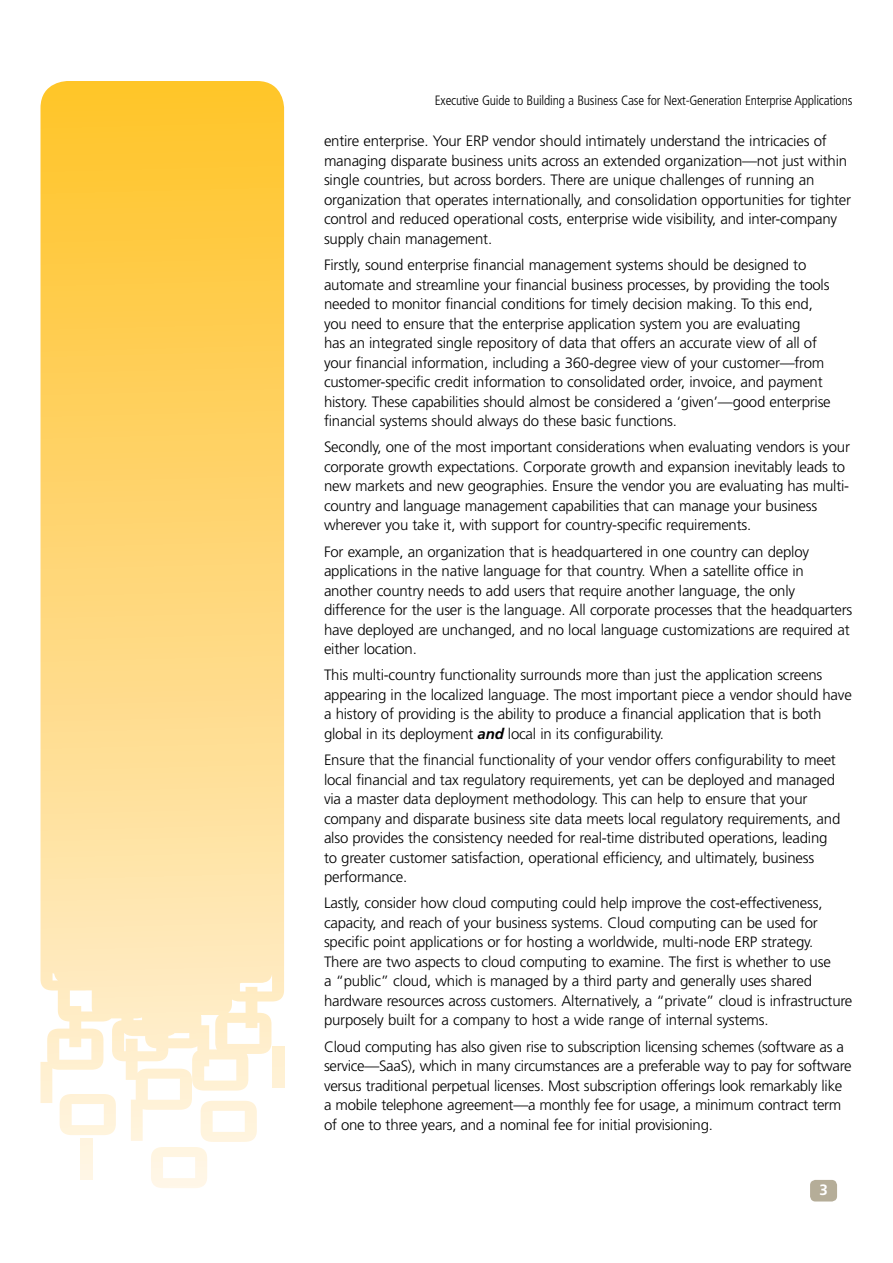
<style>
.page{position:relative;width:893px;height:1263px;background:#fff}
.page>*{position:absolute;margin:0;border:0;box-sizing:border-box;transform-origin:0 0}
.t1{font:300 15px/19.5px "Frutiger LT Std";letter-spacing:-.015em;color:#000}
.t2{font:700 15px "Frutiger LT Std";color:#fff}
.t3{font:300 condensed 13.5px "Frutiger LT Std";letter-spacing:-.015em;color:#000}
.s1{font-weight:700;font-style:italic}
</style>
<div class="page">
<svg style="left:40px;top:81px;width:244px;height:1060px;background:#ffda80"></svg>
<div style="left:81px;top:1138px;width:11px;height:42px;background:#fff5e2"></div>
<svg style="left:151px;top:1101px;width:106px;height:87px"></svg>
<svg style="left:60px;top:1094px;width:56px;height:41px"></svg>
<div style="left:272px;top:1047px;width:12px;height:41px;background:#fff1d3"></div>
<div style="left:810px;top:1180px;width:27px;height:21px;background:#b5ad98;border-radius:5px"></div>
<p class="t3" style="left:435px;top:92px;width:419px">Executive Guide to Building a Business Case for Next-Generation Enterprise Applications</p>
<p class="t1" style="left:324px;top:132px;width:529px">entire enterprise. Your ERP vendor should intimately understand the intricacies of managing disparate business units across an extended organization—not just within single countries, but across borders. There are unique challenges of running an organization that operates internationally, and consolidation opportunities for tighter control and reduced operational costs, enterprise wide visibility, and inter-company supply chain management.</p>
<p class="t1" style="left:324px;top:255px;width:508px">Firstly, sound enterprise financial management systems should be designed to automate and streamline your financial business processes, by providing the tools needed to monitor financial conditions for timely decision making. To this end, you need to ensure that the enterprise application system you are evaluating<br>has an integrated single repository of data that offers an accurate view of all of your financial information, including a 360-degree view of your customer—from customer-specific credit information to consolidated order, invoice, and payment history. These capabilities should almost be considered a ‘given’—good enterprise financial systems should always do these basic functions.</p>
<p class="t1" style="left:324px;top:438px;width:527px">Secondly, one of the most important considerations when evaluating vendors is your corporate growth expectations. Corporate growth and expansion inevitably leads to new markets and new geographies. Ensure the vendor you are evaluating has multi&shy;country and language management capabilities that can manage your business wherever you take it, with support for country-specific requirements.</p>
<p class="t1" style="left:324px;top:542px;width:530px">For example, an organization that is headquartered in one country can deploy applications in the native language for that country. When a satellite office in another country needs to add users that require another language, the only difference for the user is the language. All corporate processes that the headquarters have deployed are unchanged, and no local language customizations are required at either location.</p>
<p class="t1" style="left:324px;top:666px;width:529px">This multi-country functionality surrounds more than just the application screens appearing in the localized language. The most important piece a vendor should have a history of providing is the ability to produce a financial application that is both global in its deployment <span class="s1">and</span> local in its configurability.</p>
<p class="t1" style="left:324px;top:750px;width:518px">Ensure that the financial functionality of your vendor offers configurability to meet local financial and tax regulatory requirements, yet can be deployed and managed via a master data deployment methodology. This can help to ensure that your company and disparate business site data meets local regulatory requirements, and also provides the consistency needed for real-time distributed operations, leading to greater customer satisfaction, operational efficiency, and ultimately, business performance.</p>
<p class="t1" style="left:324px;top:894px;width:530px">Lastly, consider how cloud computing could help improve the cost-effectiveness, capacity, and reach of your business systems. Cloud computing can be used for specific point applications or for hosting a worldwide, multi-node ERP strategy.<br>There are two aspects to cloud computing to examine. The first is whether to use<br>a “public” cloud, which is managed by a third party and generally uses shared hardware resources across customers. Alternatively, a “private” cloud is infrastructure purposely built for a company to host a wide range of internal systems.</p>
<p class="t1" style="left:324px;top:1037px;width:529px">Cloud computing has also given rise to subscription licensing schemes (software as a service—SaaS), which in many circumstances are a preferable way to pay for software versus traditional perpetual licenses. Most subscription offerings look remarkably like a mobile telephone agreement—a monthly fee for usage, a minimum contract term of one to three years, and a nominal fee for initial provisioning.</p>
<p class="t2" style="left:819px;top:1181px;width:10px">3</p>
</div>
